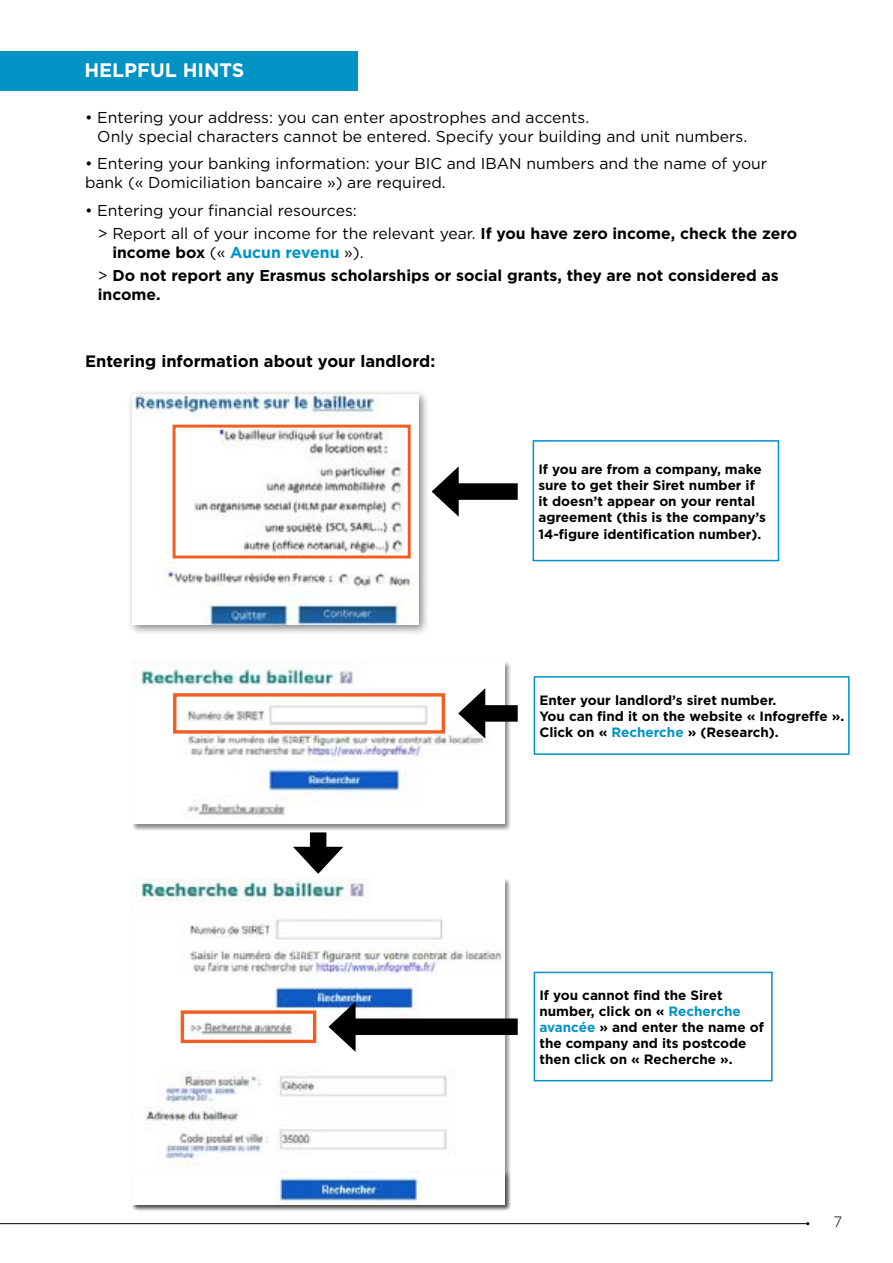
<style>
.page{position:relative;width:893px;height:1263px;background:#fff}
.page>*{position:absolute;margin:0;border:0;box-sizing:border-box;transform-origin:0 0}
.t1{font:700 19.5px "Gotham";color:#fff}
.t2{font:700 16.5px "Gotham";color:#000}
.t3{font:15.75px/18.9px "Gotham";color:#000}
.t4{font:700 15.75px/23.1px "Gotham";color:#000}
.t5{font:300 15px "Gotham";color:#000}
.t6{font:700 13.5px/16.2px "Gotham";color:#000}
.s1{font-weight:700}
.s2{font-weight:400}
.s3{color:#0093c4}
</style>
<div class="page">
<hr style="left:0;top:1223px;width:808px;height:1px;background:#000">
<div style="left:0;top:51px;width:357px;height:39px;background:#0093c4"></div>
<div style="left:127px;top:390px;width:302px;height:246px;background:#000;opacity:.5"></div>
<img style="left:132px;top:395px;width:286px;height:229px">
<img style="left:177px;top:429px;width:230px;height:125px">
<div style="left:173px;top:425px;width:238px;height:133px;border:3px solid #f15d23"></div>
<div style="left:448px;top:483px;width:70px;height:17px;background:#000"></div>
<svg style="left:432px;top:466px;width:27px;height:51px"></svg>
<div style="left:533px;top:440px;width:246px;height:121px;border:2px solid #0093c4"></div>
<div style="left:310px;top:832px;width:16px;height:25px;background:#000"></div>
<svg style="left:293px;top:847px;width:50px;height:27px"></svg>
<div style="left:131px;top:661px;width:380px;height:170px;background:#000;opacity:.5"></div>
<img style="left:132px;top:662px;width:372px;height:162px">
<div style="left:173px;top:693px;width:272px;height:41px;border:3px solid #f15d23"></div>
<div style="left:534px;top:676px;width:316px;height:79px;border:2px solid #0093c4"></div>
<div style="left:475px;top:705px;width:43px;height:17px;background:#000"></div>
<svg style="left:458px;top:688px;width:27px;height:51px"></svg>
<img style="left:132px;top:878px;width:371px;height:287px">
<div style="left:181px;top:1010px;width:135px;height:33px;border:3px solid #f15d23"></div>
<div style="left:534px;top:972px;width:239px;height:109px;border:2px solid #0093c4"></div>
<div style="left:345px;top:1018px;width:173px;height:17px;background:#000"></div>
<svg style="left:328px;top:1001px;width:28px;height:51px"></svg>
<div style="left:131px;top:1171px;width:380px;height:41px;background:#000;opacity:.5"></div>
<img style="left:132px;top:1172px;width:372px;height:33px">
<h1 class="t1" style="left:84px;top:57px;width:162px">HELPFUL HINTS</h1>
<p class="t3" style="left:97px;top:108px;width:651px;text-indent:-12px">• Entering your address: you can enter apostrophes and accents.<br>Only special characters cannot be entered. Specify your building and unit numbers.</p>
<p class="t3" style="left:85px;top:154px;width:684px">• Entering your banking information: your BIC and IBAN numbers and the name of your bank (« Domiciliation bancaire ») are required.</p>
<p class="t3" style="left:98px;top:198px;width:701px;line-height:23.1px;text-indent:-13px">• Entering your financial resources:<br>&gt; Report all of your income for the relevant year. <span class="s1">If you have zero income, check the zero</span></p>
<p class="t4" style="left:98px;top:241px;width:682px;text-indent:15px">income box <span class="s2">(«</span> <span class="s3">Aucun revenu</span> <span class="s2">»).<br>&gt;</span> Do not report any Erasmus scholarships or social grants, they are not considered as</p>
<p class="t4" style="left:98px;top:283px;width:64px">income.</p>
<p class="t2" style="left:85px;top:350px;width:352px">Entering information about your landlord:</p>
<p class="t6" style="left:538px;top:461px;width:229px">If you are from a company, make sure to get their Siret number if it doesn’t appear on your rental agreement (this is the company’s<br>14-figure identification number).</p>
<p class="t6" style="left:539px;top:692px;width:306px">Enter your landlord’s siret number.<br>You can find it on the website « Infogreffe ».<br>Click on « <span class="s3">Recherche</span> » (Research).</p>
<p class="t6" style="left:539px;top:986px;width:226px">If you cannot find the Siret number, click on « <span class="s3">Recherche avancée</span> » and enter the name of the company and its postcode then click on « Recherche ».</p>
<p class="t5" style="left:833px;top:1212px;width:10px">7</p>
</div>
